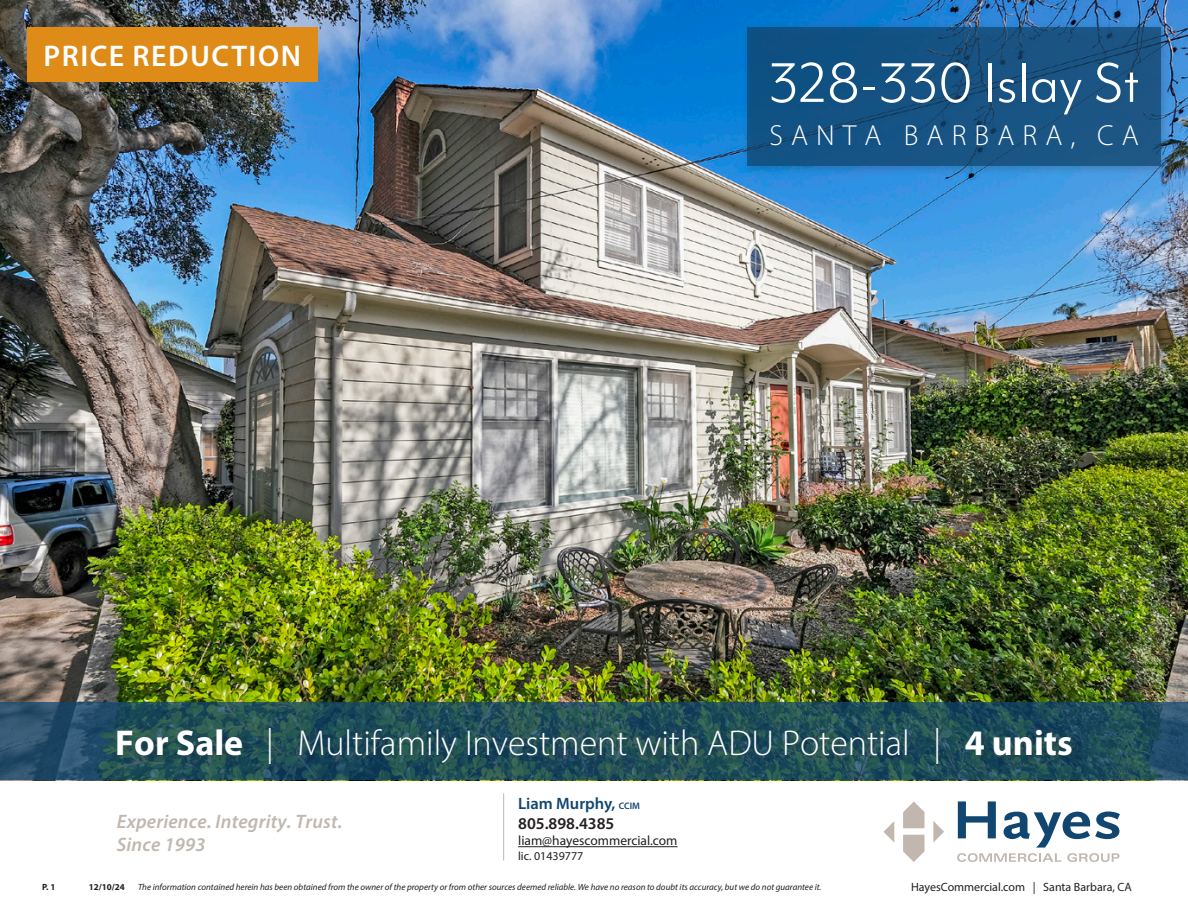
<style>
.page{position:relative;width:1188px;height:918px;background:#fff}
.page>*{position:absolute;margin:0;border:0;box-sizing:border-box;transform-origin:0 0}
.t1{font:64.35px "Mr Eaves Mod OT";color:#fff}
.t2{font:300 36px "Myriad Pro";color:#fff}
.t3{font:600 30px "Myriad Pro";letter-spacing:.05em;color:#fff}
.t4{font:300 29.1px "Myriad Pro";letter-spacing:.28em;color:#fff}
.t5{font:italic 600 19.5px/23.4px "Myriad Pro";letter-spacing:.01em;color:#c1b7af}
.t6{font:600 16.5px/19.8px "Myriad Pro";color:#231f20}
.t7{font:13.5px "Myriad Pro";color:#231f20}
.t8{font:12px "Myriad Pro";color:#231f20}
.t9{font:italic 9px "Myriad Pro";color:#231f20}
.t10{font:700 9px "Myriad Pro";color:#231f20}
.s1{font-weight:700}
.s2{color:#10466f}
.s3{font-size:9.45px;color:#10466f}
</style>
<div class="page">
<img style="left:0;top:0;width:1188px;height:781px">
<svg style="left:0;top:702px;width:1188px;height:78px;background:#234f5d"></svg>
<div style="left:113px;top:724px;width:969px;height:50px;background:#231f20;opacity:.25"></div>
<div style="left:741px;top:22px;width:429px;height:154px;background:#231f20;opacity:.3"></div>
<svg style="left:747px;top:27px;width:414px;height:139px;background:#165181"></svg>
<div style="left:27px;top:27px;width:290px;height:55px;background:#de8b17"></div>
<svg style="left:883px;top:802px;width:61px;height:60px"></svg>
<svg style="left:957px;top:801px;width:163px;height:61px"></svg>
<hr style="left:518px;top:846px;width:160px;height:1px;background:#231f20">
<hr style="left:503px;top:793px;width:1px;height:68px;background:#c1b7af">
<p class="t3" style="left:43px;top:37px;width:259px">PRICE REDUCTION</p>
<p class="t1" style="left:768px;top:48px;width:373px">328-330 Islay St</p>
<p class="t4" style="left:769px;top:118px;width:371px">SANTA BARBARA, CA</p>
<p class="t2" style="left:115px;top:721px;width:959px"><span class="s1">For Sale</span> | Multifamily Investment with ADU Potential | <span class="s1">4 units</span></p>
<h3 class="t5" style="left:117px;top:809px;width:227px">Experience. Integrity. Trust.<br>Since 1993</h3>
<h3 class="t6" style="left:518px;top:794px;width:123px"><span class="s2">Liam Murphy,</span> <span class="s3">CCIM<br></span>805.898.4385</h3>
<h3 class="t7" style="left:518px;top:833px;width:161px">liam@hayescommercial.com</h3>
<h3 class="t8" style="left:518px;top:848px;width:67px">lic. 01439777</h3>
<p class="t10" style="left:42px;top:881px;width:15px">P. 1</p>
<p class="t10" style="left:89px;top:881px;width:37px">12/10/24</p>
<p class="t9" style="left:138px;top:882px;width:685px">The information contained herein has been obtained from the owner of the property or from other sources deemed reliable. We have no reason to doubt its accuracy, but we do not guarantee it.</p>
<h3 class="t8" style="left:911px;top:879px;width:222px">HayesCommercial.com | Santa Barbara, CA</h3>
</div>
